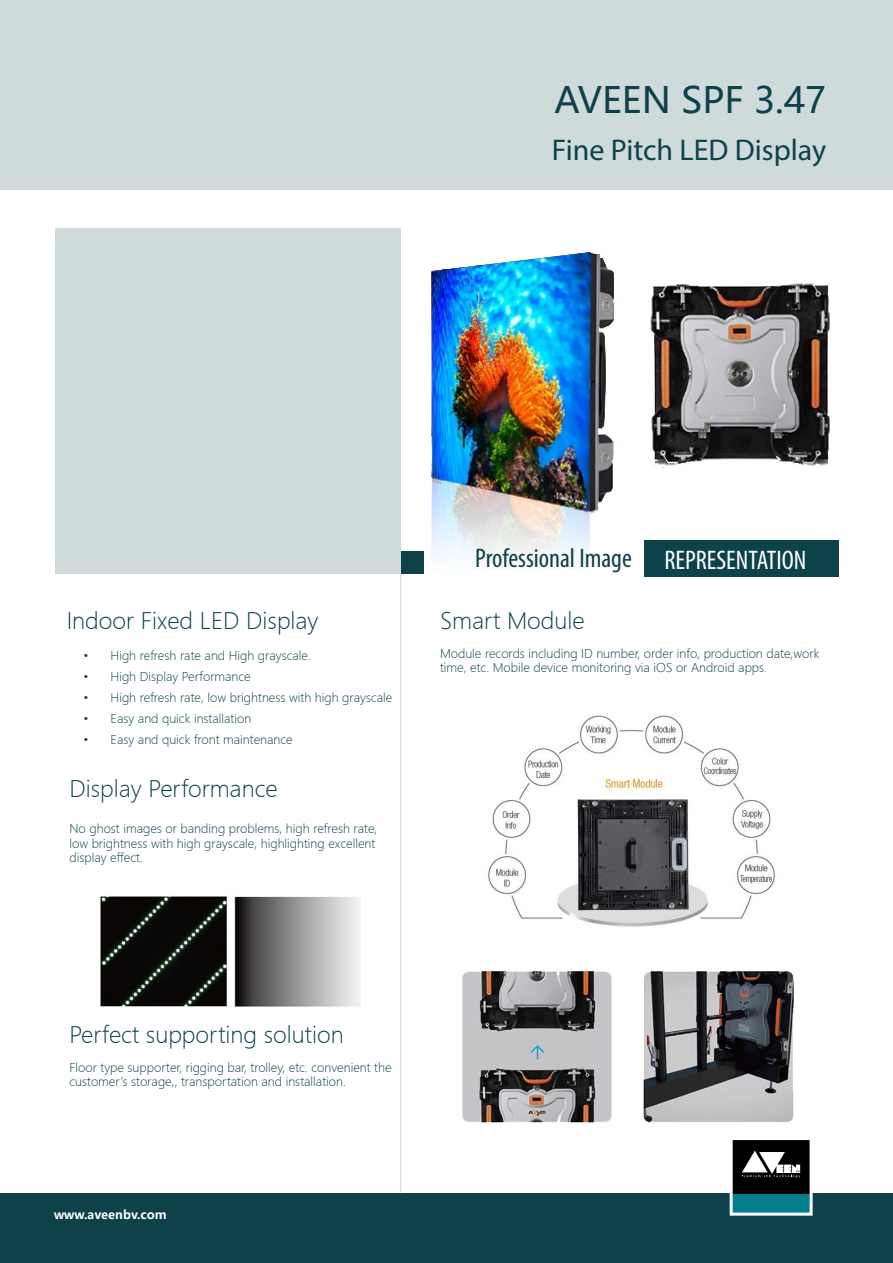
<style>
.page{position:relative;width:893px;height:1263px;background:#fff}
.page>*{position:absolute;margin:0;border:0;box-sizing:border-box;transform-origin:0 0}
.t1{font:36px "Microsoft Ya Hei UI";color:#0c424a}
.t2{font:30px "Myriad Pro";color:#0c424a}
.t3{font:condensed 27px "Myriad Pro";color:#0c424a}
.t4{font:22.5px "Microsoft Ya Hei UI Light";color:#0c424a}
.t5{font:12px/14.4px "Microsoft Ya Hei UI Light";color:#0c424a}
.t6{font:700 12px "Microsoft Ya Hei UI";color:#fff}
.s1{color:#0e4149}
.s2{color:#fff}
</style>
<div class="page">
<div style="left:0;top:1194px;width:893px;height:69px;background:#0e4149"></div>
<div style="left:730px;top:1194px;width:82px;height:21px;background:#047e8e"></div>
<div style="left:731px;top:1138px;width:80px;height:55px;background:#000"></div>
<svg style="left:742px;top:1150px;width:58px;height:27px"></svg>
<div style="left:730px;top:1137px;width:83px;height:78px;border:3px solid #fff"></div>
<img style="left:397px;top:252px;width:218px;height:371px">
<div style="left:0;top:0;width:893px;height:189px;background:#cfdadb"></div>
<div style="left:55px;top:228px;width:346px;height:345px;background:#cfdadb"></div>
<hr style="left:400px;top:573px;width:1px;height:620px;background:#cfdadb">
<div style="left:401px;top:551px;width:22px;height:22px;background:#0e4149"></div>
<div style="left:645px;top:540px;width:194px;height:37px;background:#0c424a"></div>
<img style="left:650px;top:283px;width:180px;height:185px">
<img style="left:100px;top:896px;width:261px;height:111px">
<img style="left:488px;top:715px;width:287px;height:212px">
<img style="left:463px;top:971px;width:331px;height:151px">
<h1 class="t1" style="left:555px;top:76px;width:273px"><span class="s1">AVEEN</span> SPF 3.47</h1>
<h2 class="t2" style="left:552px;top:132px;width:276px">Fine Pitch LED Display</h2>
<h3 class="t4" style="left:67px;top:606px;width:253px">Indoor Fixed LED Display</h3>
<p class="t5" style="left:84px;top:648px;width:229px">• High refresh rate and High grayscale.</p>
<p class="t5" style="left:84px;top:669px;width:169px">• High Display Performance</p>
<p class="t5" style="left:84px;top:690px;width:310px">• High refresh rate, low brightness with high grayscale</p>
<p class="t5" style="left:84px;top:711px;width:169px">• Easy and quick installation</p>
<p class="t5" style="left:84px;top:732px;width:211px">• Easy and quick front maintenance</p>
<h3 class="t4" style="left:69px;top:774px;width:210px">Display Performance</h3>
<p class="t5" style="left:69px;top:822px;width:310px">No ghost images or banding problems, high refresh rate, low brightness with high grayscale, highlighting excellent display effect.</p>
<h3 class="t3" style="left:475px;top:542px;width:333px">Professional Image <span class="s2">REPRESENTATION</span></h3>
<h3 class="t4" style="left:440px;top:606px;width:146px">Smart Module</h3>
<p class="t5" style="left:440px;top:646px;width:381px">Module records including ID number, order info, production date,work time, etc. Mobile device monitoring via iOS or Android apps.</p>
<h3 class="t4" style="left:69px;top:1019px;width:276px">Perfect supporting solution</h3>
<p class="t5" style="left:69px;top:1060px;width:324px">Floor type supporter, rigging bar, trolley, etc. convenient the customer’s storage,, transportation and installation.</p>
<p class="t6" style="left:54px;top:1206px;width:114px">www.aveenbv.com</p>
</div>
